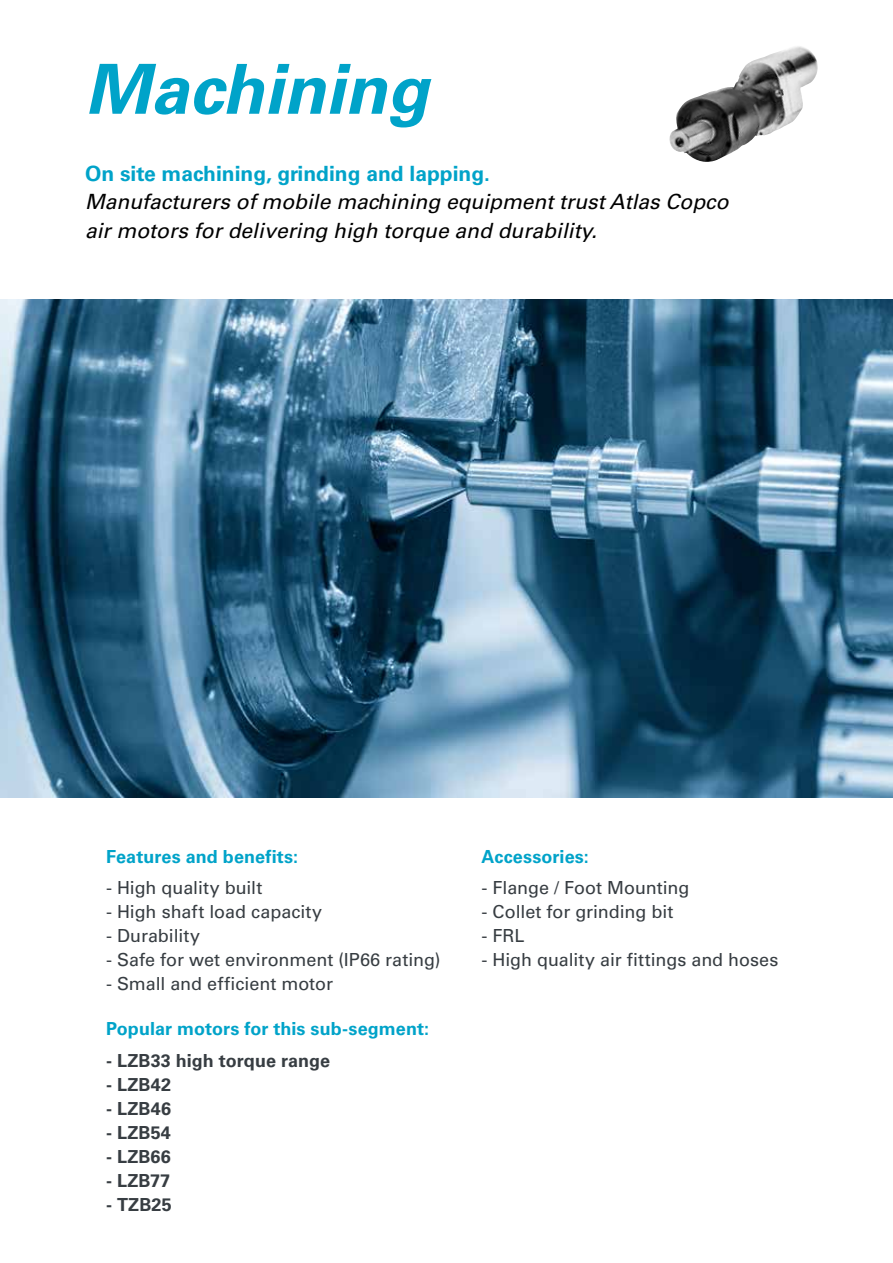
<style>
.page{position:relative;width:893px;height:1263px;background:#fff}
.page>*{position:absolute;margin:0;border:0;box-sizing:border-box;transform-origin:0 0}
.t1{font:italic 700 69px "Univers LT Std";color:#00a3c9}
.t2{font:italic 21px/28.5px "Univers LT Std";color:#000}
.t3{font:700 21px "Univers LT Std";color:#00a3c9}
.t4{font:18px "Univers LT Std";color:#373d42}
.t5{font:700 18px "Univers LT Std";letter-spacing:.005em;color:#00a3c9}
.t6{font:700 18px "Univers LT Std";letter-spacing:.005em;color:#373d42}
</style>
<div class="page">
<img style="left:1px;top:299px;width:892px;height:498px">
<img style="left:669px;top:46px;width:149px;height:116px">
<h1 class="t1" style="left:85px;top:49px;width:345px">Machining</h1>
<p class="t3" style="left:85px;top:161px;width:407px">On site machining, grinding and lapping.</p>
<p class="t2" style="left:85px;top:188px;width:645px">Manufacturers of mobile machining equipment trust Atlas Copco air motors for delivering high torque and durability.</p>
<p class="t5" style="left:106px;top:846px;width:193px">Features and benefits:</p>
<p class="t4" style="left:106px;top:877px;width:158px">- High quality built</p>
<p class="t4" style="left:106px;top:901px;width:218px">- High shaft load capacity</p>
<p class="t4" style="left:106px;top:925px;width:95px">- Durability</p>
<p class="t4" style="left:106px;top:949px;width:336px">- Safe for wet environment (IP66 rating)</p>
<p class="t4" style="left:106px;top:973px;width:228px">- Small and efficient motor</p>
<p class="t5" style="left:106px;top:1018px;width:324px">Popular motors for this sub-segment:</p>
<p class="t6" style="left:106px;top:1050px;width:226px">- LZB33 high torque range</p>
<p class="t6" style="left:106px;top:1074px;width:67px">- LZB42</p>
<p class="t6" style="left:106px;top:1098px;width:66px">- LZB46</p>
<p class="t6" style="left:106px;top:1122px;width:66px">- LZB54</p>
<p class="t6" style="left:106px;top:1146px;width:66px">- LZB66</p>
<p class="t6" style="left:106px;top:1170px;width:66px">- LZB77</p>
<p class="t6" style="left:106px;top:1194px;width:67px">- TZB25</p>
<p class="t5" style="left:482px;top:846px;width:109px">Accessories:</p>
<p class="t4" style="left:482px;top:877px;width:209px">- Flange / Foot Mounting</p>
<p class="t4" style="left:482px;top:901px;width:193px">- Collet for grinding bit</p>
<p class="t4" style="left:482px;top:925px;width:44px">- FRL</p>
<p class="t4" style="left:482px;top:949px;width:298px">- High quality air fittings and hoses</p>
</div>
